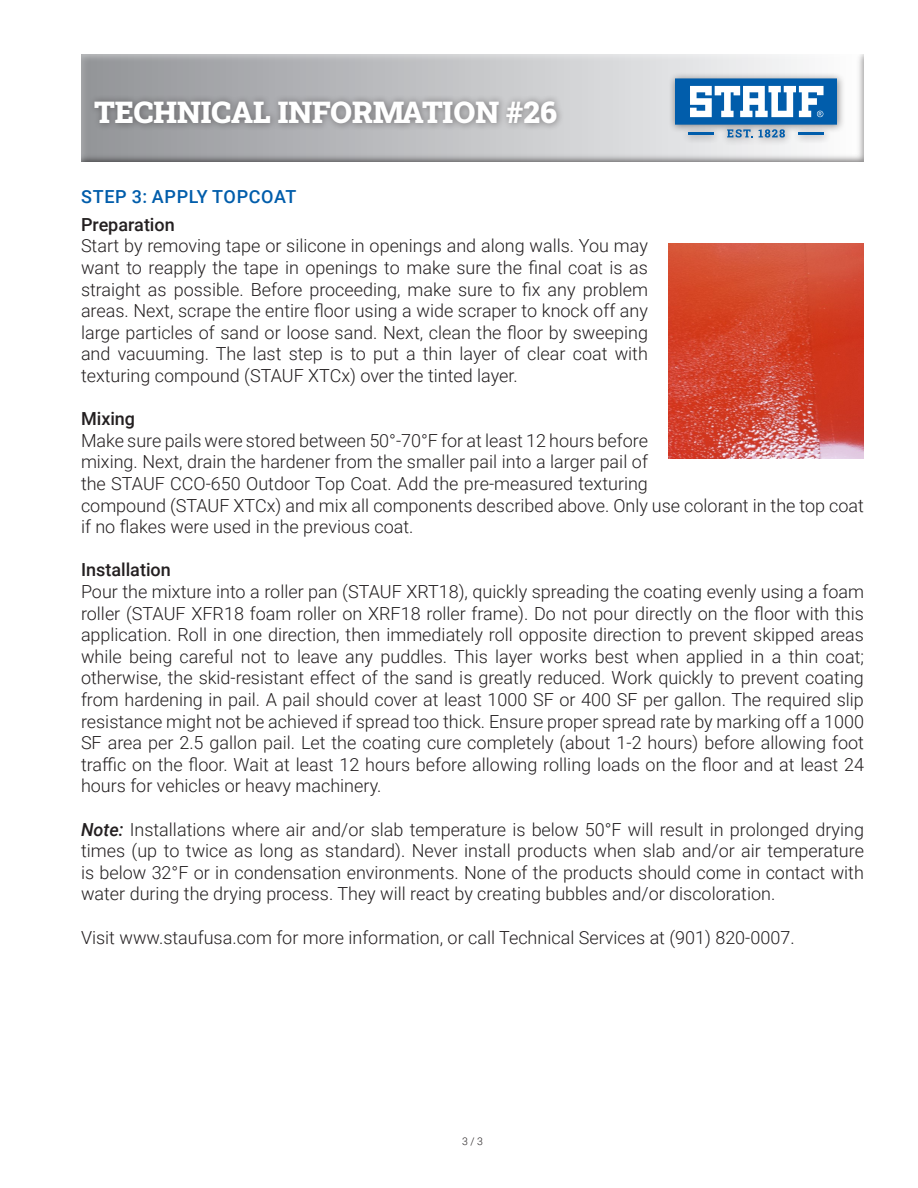
<style>
.page{position:relative;width:918px;height:1188px;background:#fff}
.page>*{position:absolute;margin:0;border:0;box-sizing:border-box;transform-origin:0 0}
.t1{font:30px "Roboto Slab";color:#fff}
.t2{font:300 18px/21.6px "Roboto";color:#231f20;text-align:justify}
.t3{font:500 18px "Roboto";color:#231f20}
.t4{font:500 18px "Roboto";letter-spacing:.035em;color:#015dab}
.t5{font:300 10.5px "Roboto";color:#231f20}
.s1{font-weight:500;font-style:italic}
</style>
<div class="page">
<img style="left:668px;top:243px;width:196px;height:216px">
<div style="left:80px;top:54px;width:785px;height:110px;background:#231f20;opacity:.75"></div>
<div style="left:88px;top:94px;width:476px;height:37px;background:#231f20;opacity:.5"></div>
<div style="left:668px;top:71px;width:178px;height:75px;background:#231f20;opacity:.5"></div>
<svg style="left:675px;top:78px;width:162px;height:60px"></svg>
<p class="t1" style="left:94px;top:91px;width:464px">TECHNICAL INFORMATION #26</p>
<p class="t4" style="left:81px;top:183px;width:217px">STEP 3: APPLY TOPCOAT</p>
<p class="t3" style="left:81px;top:212px;width:95px">Preparation</p>
<p class="t2" style="left:81px;top:235px;width:569px">Start by removing tape or silicone in openings and along walls. You may want to reapply the tape in openings to make sure the final coat is as straight as possible. Before proceeding, make sure to fix any problem areas. Next, scrape the entire floor using a wide scraper to knock off any large particles of sand or loose sand. Next, clean the floor by sweeping and vacuuming. The last step is to put a thin layer of clear coat with texturing compound (STAUF XTCx) over the tinted layer.</p>
<p class="t3" style="left:81px;top:406px;width:56px">Mixing</p>
<p class="t2" style="left:81px;top:429px;width:784px;text-align:left">Make sure pails were stored between 50°-70°F for at least 12 hours before<br>mixing. Next, drain the hardener from the smaller pail into a larger pail of<br>the STAUF CCO-650 Outdoor Top Coat. Add the pre-measured texturing<br>compound (STAUF XTCx) and mix all components described above. Only use colorant in the top coat if no flakes were used in the previous coat.</p>
<p class="t3" style="left:81px;top:557px;width:91px">Installation</p>
<p class="t2" style="left:81px;top:580px;width:785px">Pour the mixture into a roller pan (STAUF XRT18), quickly spreading the coating evenly using a foam roller (STAUF XFR18 foam roller on XRF18 roller frame). Do not pour directly on the floor with this application. Roll in one direction, then immediately roll opposite direction to prevent skipped areas while being careful not to leave any puddles. This layer works best when applied in a thin coat; otherwise, the skid-resistant effect of the sand is greatly reduced. Work quickly to prevent coating from hardening in pail. A pail should cover at least 1000 SF or 400 SF per gallon. The required slip resistance might not be achieved if spread too thick. Ensure proper spread rate by marking off a 1000<br>SF area per 2.5 gallon pail. Let the coating cure completely (about 1-2 hours) before allowing foot traffic on the floor. Wait at least 12 hours before allowing rolling loads on the floor and at least 24 hours for vehicles or heavy machinery.</p>
<p class="t2" style="left:81px;top:818px;width:785px"><span class="s1">Note:</span> Installations where air and/or slab temperature is below 50°F will result in prolonged drying times (up to twice as long as standard). Never install products when slab and/or air temperature is below 32°F or in condensation environments. None of the products should come in contact with water during the drying process. They will react by creating bubbles and/or discoloration.</p>
<p class="t2" style="left:81px;top:926px;width:715px">Visit www.staufusa.com for more information, or call Technical Services at (901) 820-0007.</p>
<p class="t5" style="left:462px;top:1134px;width:22px">3 / 3</p>
</div>
